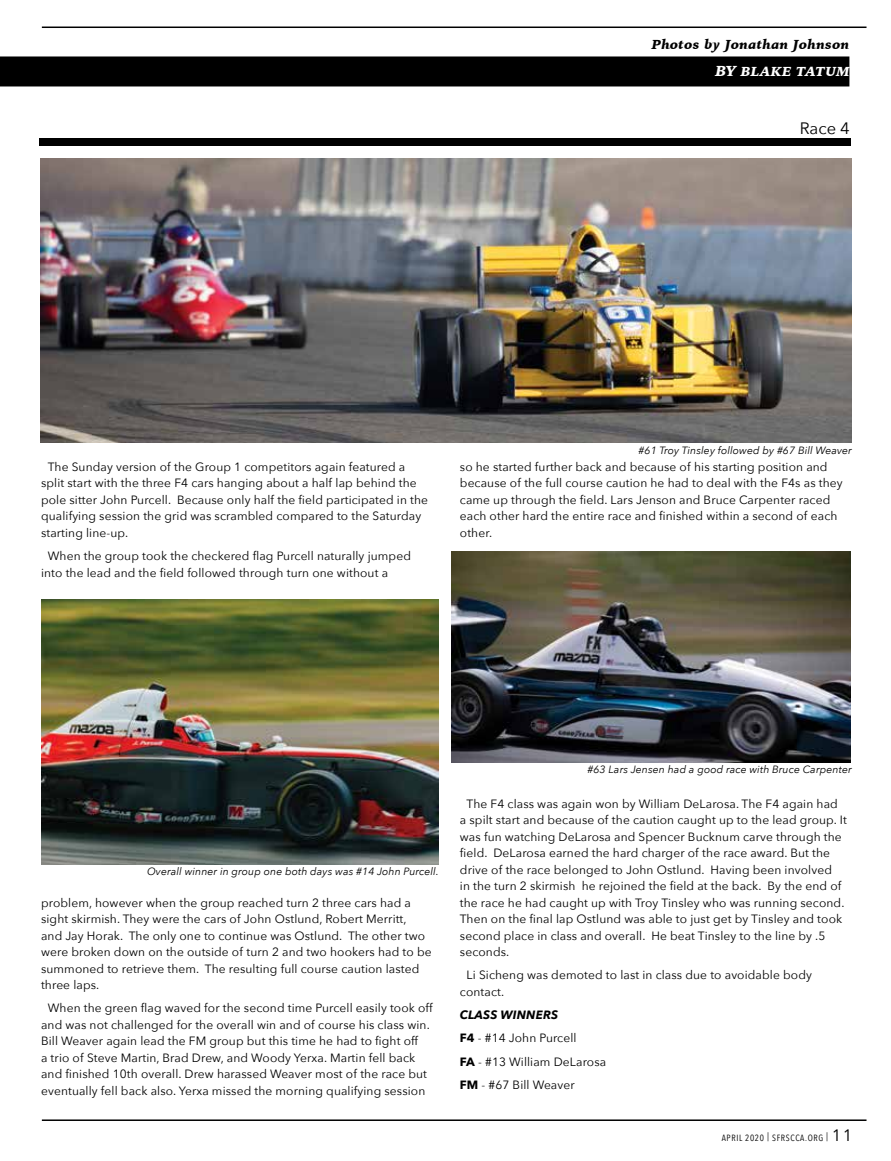
<style>
.page{position:relative;width:891px;height:1161px;background:#fff}
.page>*{position:absolute;margin:0;border:0;box-sizing:border-box;transform-origin:0 0}
.t1{font:16.5px "Avenir Next";color:#000}
.t2{font:italic 900 13.5px "Iowan Old Style";letter-spacing:.025em;color:#000}
.t3{font:italic 900 13.5px "Iowan Old Style";letter-spacing:.025em;color:#fff}
.t4{font:12px/16.5px "Avenir Next";letter-spacing:.01em;color:#000}
.t5{font:italic 10.5px "Avenir Next";letter-spacing:.01em;color:#000}
.t6{font:9px "Avenir Next Condensed";letter-spacing:.075em;color:#000}
.s1{font-size:15px;color:#000}
.s2{font-size:15px}
.s3{font-weight:700;font-style:italic}
.s4{font-weight:700}
.s5{font-family:"Avenir Next";font-size:16.5px}
</style>
<div class="page">
<hr style="left:42px;top:1119px;width:825px;height:2px;background:#000">
<hr style="left:42px;top:27px;width:825px;height:1px;background:#000">
<div style="left:0;top:56px;width:849px;height:30px;background:#000"></div>
<div style="left:39px;top:138px;width:812px;height:8px;background:#000"></div>
<img style="left:41px;top:599px;width:397px;height:265px">
<img style="left:452px;top:551px;width:398px;height:212px">
<img style="left:40px;top:158px;width:812px;height:284px">
<p class="t2" style="left:652px;top:35px;width:199px">Photos by Jonathan Johnson</p>
<p class="t3" style="left:636px;top:62px;width:215px"><span class="s1">BY BLAKE</span><span class="s2">BY</span> BLAKE TATUM</p>
<h1 class="t1" style="left:800px;top:114px;width:51px">Race 4</h1>
<p class="t4" style="left:41px;top:458px;width:389px;text-indent:7px">The Sunday version of the Group 1 competitors again featured a split start with the three F4 cars hanging about a half lap behind the pole sitter John Purcell. Because only half the field participated in the qualifying session the grid was scrambled compared to the Saturday starting line-up.</p>
<p class="t4" style="left:41px;top:547px;width:371px;text-indent:7px">When the group took the checkered flag Purcell naturally jumped into the lead and the field followed through turn one without a</p>
<p class="t5" style="left:639px;top:441px;width:215px">#61 Troy Tinsley followed by #67 Bill Weaver</p>
<p class="t4" style="left:460px;top:458px;width:384px">so he started further back and because of his starting position and because of the full course caution he had to deal with the F4s as they came up through the field. Lars Jenson and Bruce Carpenter raced each other hard the entire race and finished within a second of each other.</p>
<p class="t5" style="left:147px;top:862px;width:293px">Overall winner in group one both days was #14 John Purcell.</p>
<p class="t4" style="left:41px;top:894px;width:392px">problem, however when the group reached turn 2 three cars had a sight skirmish. They were the cars of John Ostlund, Robert Merritt,<br>and Jay Horak. The only one to continue was Ostlund. The other two were broken down on the outside of turn 2 and two hookers had to be summoned to retrieve them. The resulting full course caution lasted three laps.</p>
<p class="t4" style="left:41px;top:999px;width:393px;text-indent:7px">When the green flag waved for the second time Purcell easily took off and was not challenged for the overall win and of course his class win.<br>Bill Weaver again lead the FM group but this time he had to fight off<br>a trio of Steve Martin, Brad Drew, and Woody Yerxa. Martin fell back and finished 10th overall. Drew harassed Weaver most of the race but eventually fell back also. Yerxa missed the morning qualifying session</p>
<p class="t5" style="left:588px;top:761px;width:266px">#63 Lars Jensen had a good race with Bruce Carpenter</p>
<p class="t4" style="left:460px;top:795px;width:388px;text-indent:7px">The F4 class was again won by William DeLarosa. The F4 again had a spilt start and because of the caution caught up to the lead group. It was fun watching DeLarosa and Spencer Bucknum carve through the field. DeLarosa earned the hard charger of the race award. But the drive of the race belonged to John Ostlund. Having been involved<br>in the turn 2 skirmish he rejoined the field at the back. By the end of the race he had caught up with Troy Tinsley who was running second.<br>Then on the final lap Ostlund was able to just get by Tinsley and took second place in class and overall. He beat Tinsley to the line by .5 seconds.</p>
<p class="t4" style="left:460px;top:966px;width:354px;text-indent:7px">Li Sicheng was demoted to last in class due to avoidable body contact.</p>
<p class="t4" style="left:460px;top:1003px;width:148px;line-height:23.2px"><span class="s3">CLASS WINNERS<br></span><span class="s4">F4</span> - #14 John Purcell<br><span class="s4">FA</span> - #13 William DeLarosa<br><span class="s4">FM</span> - #67 Bill Weaver</p>
<p class="t6" style="left:722px;top:1130px;width:132px">APRIL 2020 | SFRSCCA.ORG | <span class="s5">11</span></p>
</div>
